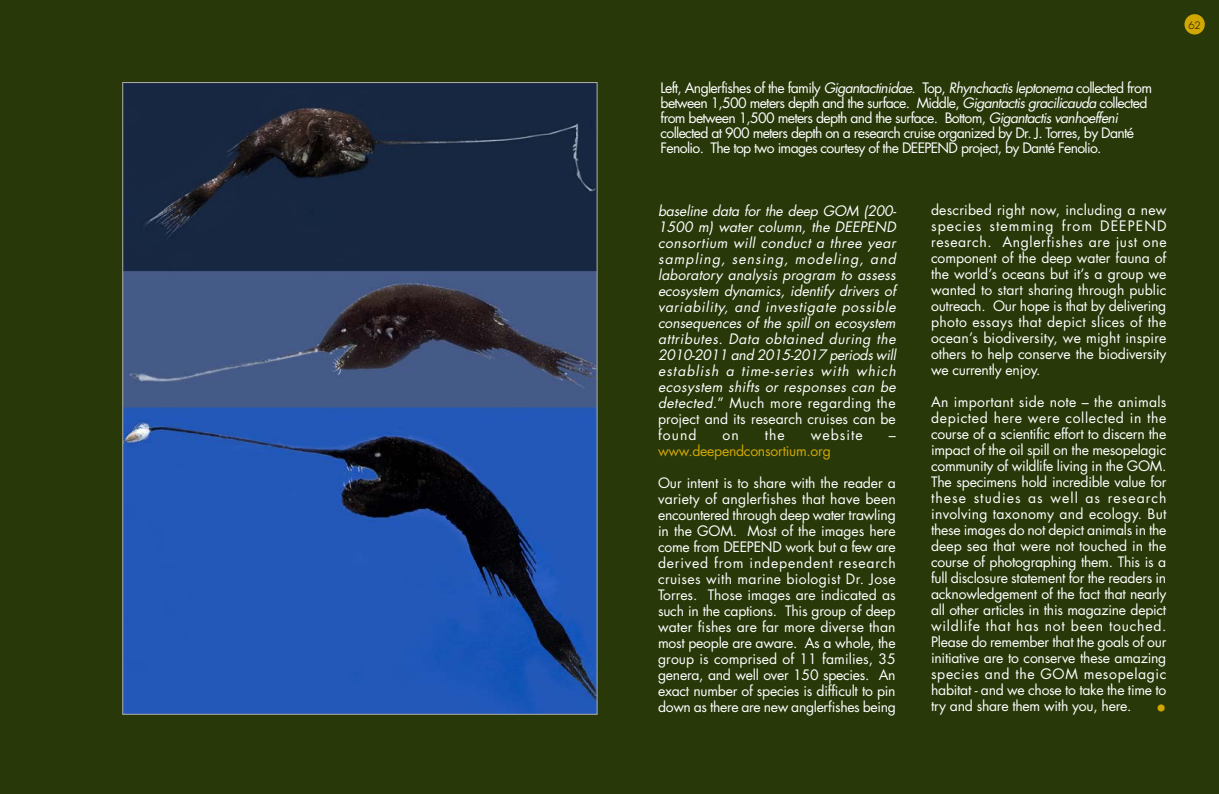
<style>
.page{position:relative;width:1219px;height:794px;background:#283809}
.page>*{position:absolute;margin:0;border:0;box-sizing:border-box;transform-origin:0 0}
.t1{font:700 44px "Bauer Bodoni";color:#d1a703}
.t2{font:14px/16px "Futura";letter-spacing:-.05em;color:#fff;text-align:justify}
.t3{font:italic 14px/16px "Futura";letter-spacing:.03em;color:#fff;text-align:justify}
.t4{font:14px "Futura";letter-spacing:-.02em;color:#d1a703}
.t5{font:14px "Futura";letter-spacing:.075em;color:#fff}
.t6{font:300 10px "Futura";color:#000}
.s1{font-style:italic}
.s2{font-style:normal}
</style>
<div class="page">
<div style="left:1184px;top:14px;width:21px;height:20px;background:#d1a703;border-radius:50%"></div>
<img style="left:124px;top:84px;width:472px;height:629px">
<p class="t2" style="left:661px;top:82px;width:493px;line-height:15px;text-align:left">Left, Anglerfishes of the family <span class="s1">Gigantactinidae</span>. Top, <span class="s1">Rhynchactis leptonema</span> collected from between 1,500 meters depth and the surface. Middle, <span class="s1">Gigantactis gracilicauda</span> collected from between 1,500 meters depth and the surface. Bottom, <span class="s1">Gigantactis vanhoeffeni </span>collected at 900 meters depth on a research cruise organized by Dr. J. Torres, by Danté Fenolio. The top two images courtesy of the DEEPEND project, by Danté Fenolio.</p>
<p class="t3" style="left:658px;top:204px;width:239px">baseline data for the deep GOM (200- 1500 m) water column, the DEEPEND consortium will conduct a three year sampling, sensing, modeling, and laboratory analysis program to assess ecosystem dynamics, identify drivers of variability, and investigate possible consequences of the spill on ecosystem attributes. Data obtained during the 2010-2011 and 2015-2017 periods will establish a time-series with which ecosystem shifts or responses can be detected.<span class="s2">” Much more regarding the project and its research cruises can be found</span></p>
<p class="t2" style="left:722px;top:428px;width:18px">on</p>
<p class="t2" style="left:765px;top:428px;width:22px">the</p>
<p class="t5" style="left:811px;top:428px;width:54px">website</p>
<p class="t2" style="left:889px;top:428px;width:8px">–</p>
<p class="t4" style="left:658px;top:444px;width:174px">www.deependconsortium.org</p>
<p class="t2" style="left:658px;top:476px;width:239px">Our intent is to share with the reader a variety of anglerfishes that have been encountered through deep water trawling in the GOM. Most of the images here come from DEEPEND work but a few are derived from independent research cruises with marine biologist Dr. Jose Torres. Those images are indicated as such in the captions. This group of deep water fishes are far more diverse than most people are aware. As a whole, the group is comprised of 11 families, 35 genera, and well over 150 species. An exact number of species is difficult to pin down as there are new anglerfishes being</p>
<p class="t2" style="left:931px;top:203px;width:237px">described right now, including a new species stemming from DEEPEND research. Anglerfishes are just one component of the deep water fauna of the world’s oceans but it’s a group we wanted to start sharing through public outreach. Our hope is that by delivering photo essays that depict slices of the ocean’s biodiversity, we might inspire others to help conserve the biodiversity we currently enjoy.</p>
<p class="t2" style="left:931px;top:395px;width:237px">An important side note – the animals depicted here were collected in the course of a scientific effort to discern the impact of the oil spill on the mesopelagic community of wildlife living in the GOM.<br>The specimens hold incredible value for these studies as well as research involving taxonomy and ecology. But these images do not depict animals in the deep sea that were not touched in the course of photographing them. This is a full disclosure statement for the readers in acknowledgement of the fact that nearly all other articles in this magazine depict wildlife that has not been touched.<br>Please do remember that the goals of our initiative are to conserve these amazing species and the GOM mesopelagic habitat - and we chose to take the time to try and share them with you, here.</p>
<h1 class="t1" style="left:1155px;top:680px;width:14px">.</h1>
<p class="t6" style="left:1188px;top:21px;width:14px">62</p>
</div>
